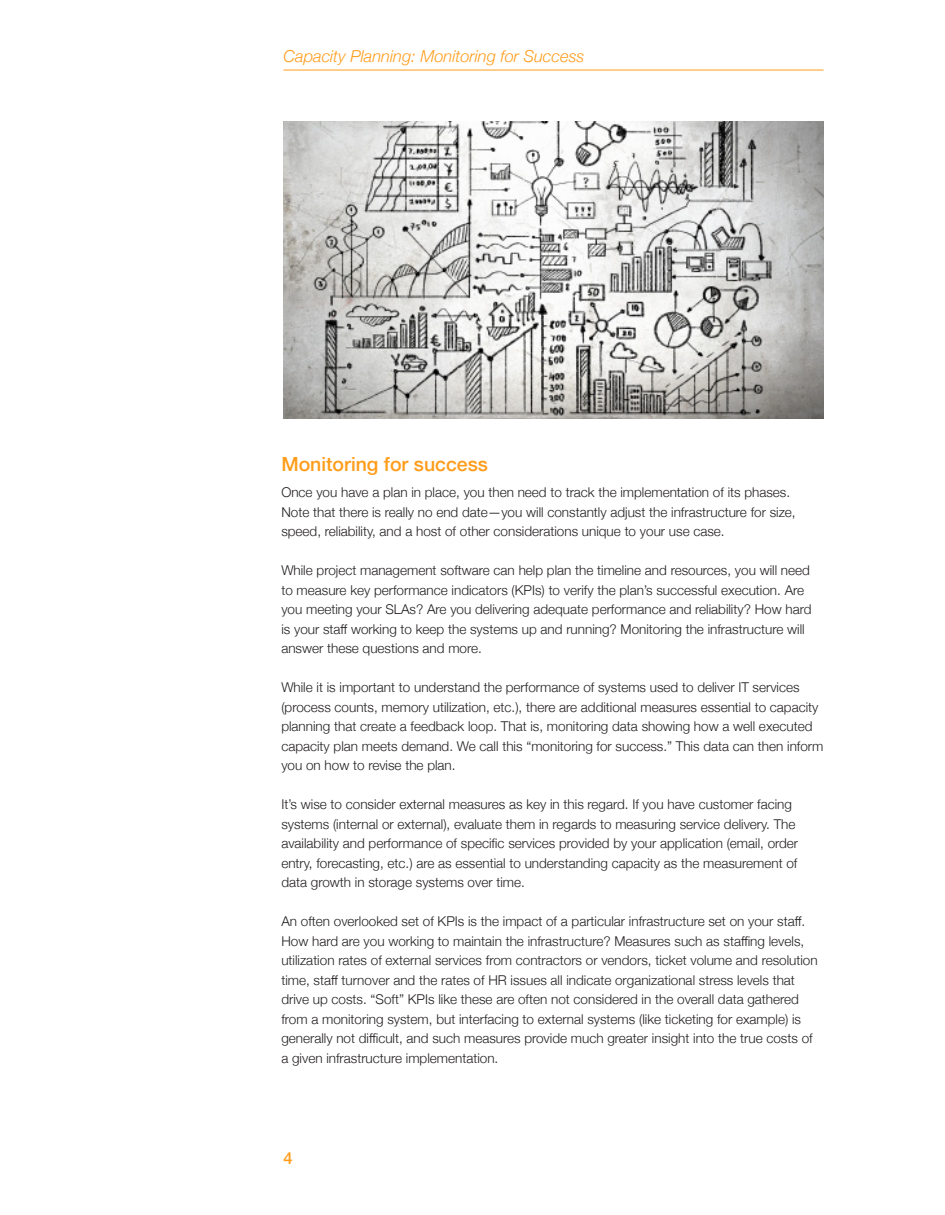
<style>
.page{position:relative;width:945px;height:1215px;background:#fff}
.page>*{position:absolute;margin:0;border:0;box-sizing:border-box;transform-origin:0 0}
.t1{font:500 19.5px "Helvetica Neue";color:#ff9d1b}
.t2{font:italic 300 16.5px "Helvetica Neue";color:#ff9d1b}
.t3{font:500 16.5px "Helvetica Neue";color:#ff9d1b}
.t4{font:300 13.5px/19.5px "Helvetica Neue";color:#231f20}
</style>
<div class="page">
<img style="left:284px;top:122px;width:540px;height:296px">
<hr style="left:284px;top:70px;width:540px;height:1px;background:#ff9d1b">
<p class="t2" style="left:284px;top:43px;width:303px">Capacity Planning: Monitoring for Success</p>
<p class="t1" style="left:281px;top:448px;width:208px">Monitoring for success</p>
<p class="t4" style="left:281px;top:482px;width:516px">Once you have a plan in place, you then need to track the implementation of its phases.<br>Note that there is really no end date—you will constantly adjust the infrastructure for size, speed, reliability, and a host of other considerations unique to your use case.</p>
<p class="t4" style="left:281px;top:560px;width:532px">While project management software can help plan the timeline and resources, you will need to measure key performance indicators (KPIs) to verify the plan’s successful execution. Are you meeting your SLAs? Are you delivering adequate performance and reliability? How hard is your staff working to keep the systems up and running? Monitoring the infrastructure will answer these questions and more.</p>
<p class="t4" style="left:281px;top:677px;width:544px">While it is important to understand the performance of systems used to deliver IT services (process counts, memory utilization, etc.), there are additional measures essential to capacity planning that create a feedback loop. That is, monitoring data showing how a well executed capacity plan meets demand. We call this “monitoring for success.” This data can then inform you on how to revise the plan.</p>
<p class="t4" style="left:281px;top:794px;width:518px">It’s wise to consider external measures as key in this regard. If you have customer facing systems (internal or external), evaluate them in regards to measuring service delivery. The availability and performance of specific services provided by your application (email, order entry, forecasting, etc.) are as essential to understanding capacity as the measurement of data growth in storage systems over time.</p>
<p class="t4" style="left:281px;top:911px;width:538px">An often overlooked set of KPIs is the impact of a particular infrastructure set on your staff.<br>How hard are you working to maintain the infrastructure? Measures such as staffing levels, utilization rates of external services from contractors or vendors, ticket volume and resolution time, staff turnover and the rates of HR issues all indicate organizational stress levels that drive up costs. “Soft” KPIs like these are often not considered in the overall data gathered from a monitoring system, but interfacing to external systems (like ticketing for example) is generally not difficult, and such measures provide much greater insight into the true costs of a given infrastructure implementation.</p>
<p class="t3" style="left:284px;top:1144px;width:11px">4</p>
</div>
